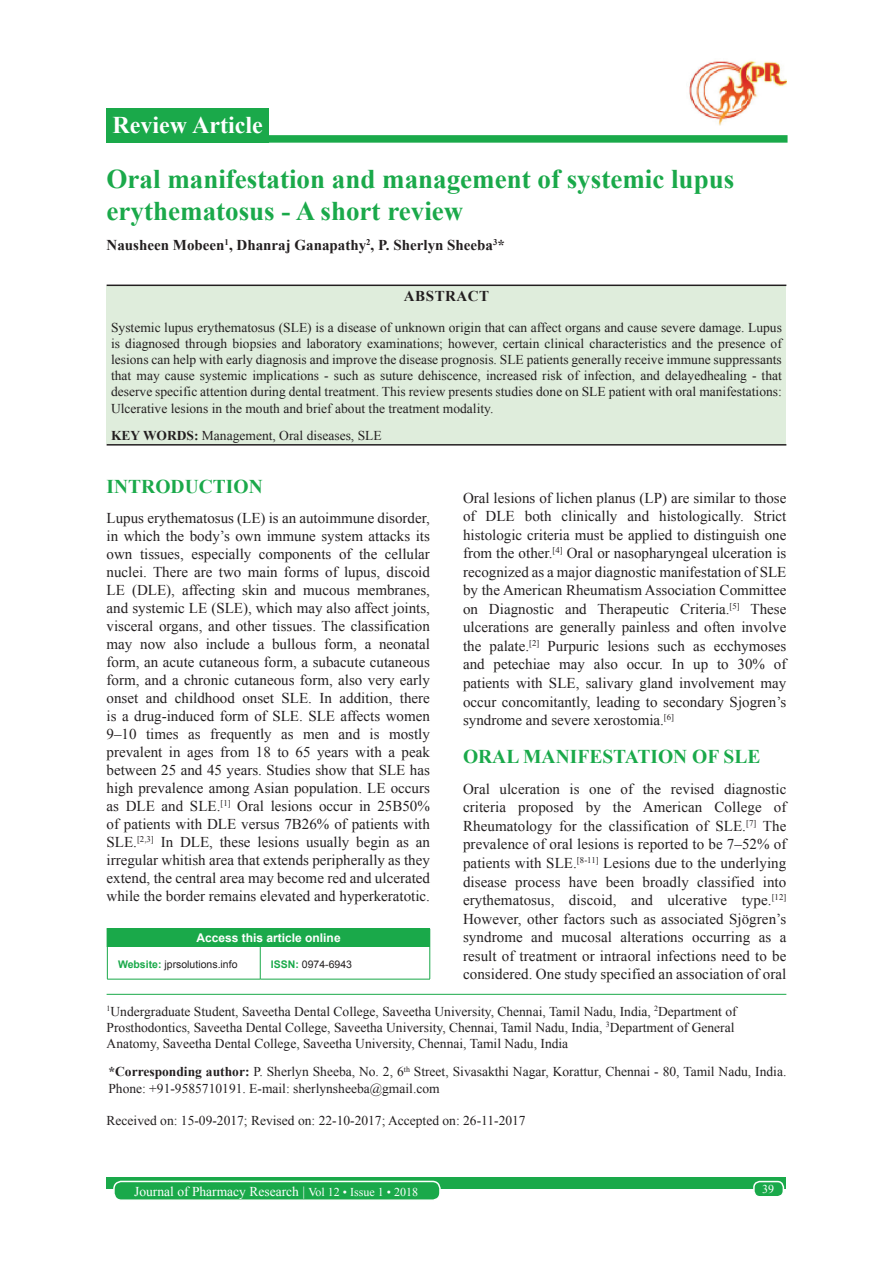
<style>
.page{position:relative;width:893px;height:1263px;background:#fff}
.page>*{position:absolute;margin:0;border:0;box-sizing:border-box;transform-origin:0 0}
.AT{font:700 27px/32.4px "Times New Roman";color:#1aa94a}
.AH{font:700 24px "Times New Roman";color:#fff}
.t1{font:700 19.5px "Times New Roman";color:#1aa94a}
.TX{font:15px/18.6px "Times New Roman";color:#231f20;text-align:justify}
.AU{font:700 15px "Times New Roman";color:#231f20}
.ABSH{font:700 15px "Times New Roman";letter-spacing:.035em;color:#231f20}
.ABS{font:13.5px/16.2px "Times New Roman";color:#231f20;text-align:justify}
.AFF{font:13.5px/16.2px "Times New Roman";color:#231f20}
.ADD{font:13.5px/16.2px "Times New Roman";color:#231f20}
.HIS{font:13.5px "Times New Roman";color:#231f20}
.foot1{font:13.5px "Times New Roman";color:#fff}
.KWD{font:13.5px "Times New Roman";color:#231f20}
.ATAO{font:700 12px "Arial";color:#fff}
.foot1-2{font:12px "Times New Roman";color:#fff}
.WEBSITE{font:10.5px "Arial";color:#231f20}
.s1{font-weight:700}
.s2{font-weight:700;color:#1aa94a}
.s3{font-size:12px}
</style>
<div class="page">
<div style="left:106px;top:1177px;width:680px;height:12px;background:#1aa94a"></div>
<div style="left:114px;top:1181px;width:325px;height:19px;background:#1aa94a;border-radius:7px"></div>
<div style="left:113px;top:1180px;width:327px;height:21px;border:2px solid #fff;border-radius:7px"></div>
<div style="left:753px;top:1181px;width:30px;height:15px;background:#1aa94a;border-radius:6px"></div>
<div style="left:752px;top:1180px;width:31px;height:17px;border:2px solid #fff;border-radius:6px"></div>
<div style="left:106px;top:108px;width:162px;height:34px;background:#1aa94a"></div>
<div style="left:265px;top:135px;width:522px;height:8px;background:#1aa94a"></div>
<div style="left:106px;top:286px;width:680px;height:158px;background:#dfeddc"></div>
<hr style="left:106px;top:284px;width:680px;height:2px;background:#231f20">
<hr style="left:106px;top:444px;width:680px;height:1px;background:#231f20">
<img style="left:689px;top:60px;width:97px;height:65px">
<hr style="left:106px;top:994px;width:680px;height:1px;background:#1aa94a">
<div style="left:107px;top:928px;width:322px;height:19px;background:#1aa94a"></div>
<svg style="left:106px;top:929px;width:1px;height:18px"></svg>
<hr style="left:106px;top:928px;width:154px;height:1px;background:#1aa94a">
<svg style="left:429px;top:928px;width:1px;height:19px"></svg>
<hr style="left:107px;top:947px;width:1px;height:32px;background:#1aa94a">
<hr style="left:107px;top:979px;width:153px;height:1px;background:#1aa94a">
<hr style="left:260px;top:947px;width:1px;height:32px;background:#1aa94a">
<hr style="left:429px;top:947px;width:1px;height:32px;background:#1aa94a">
<hr style="left:260px;top:979px;width:170px;height:1px;background:#1aa94a">
<p class="AH" style="left:112px;top:108px;width:151px">Review Article</p>
<p class="AT" style="left:106px;top:162px;width:628px">Oral manifestation and management of systemic lupus erythematosus - A short review</p>
<p class="AU" style="left:106px;top:234px;width:400px">Nausheen Mobeen<sup>1</sup>, Dhanraj Ganapathy<sup>2</sup>, P. Sherlyn Sheeba<sup>3</sup>*</p>
<p class="ABSH" style="left:403px;top:285px;width:87px">ABSTRACT</p>
<p class="ABS" style="left:111px;top:318px;width:672px">Systemic lupus erythematosus (SLE) is a disease of unknown origin that can affect organs and cause severe damage. Lupus is diagnosed through biopsies and laboratory examinations; however, certain clinical characteristics and the presence of lesions can help with early diagnosis and improve the disease prognosis. SLE patients generally receive immune suppressants that may cause systemic implications - such as suture dehiscence, increased risk of infection, and delayedhealing - that deserve specific attention during dental treatment. This review presents studies done on SLE patient with oral manifestations:<br>Ulcerative lesions in the mouth and brief about the treatment modality.</p>
<p class="KWD" style="left:111px;top:425px;width:272px"><span class="s1">KEY WORDS:</span> Management, Oral diseases, SLE</p>
<h1 class="t1" style="left:106px;top:473px;width:157px">INTRODUCTION</h1>
<p class="TX" style="left:106px;top:509px;width:325px;line-height:18px">Lupus erythematosus (LE) is an autoimmune disorder, in which the body’s own immune system attacks its own tissues, especially components of the cellular nuclei. There are two main forms of lupus, discoid LE (DLE), affecting skin and mucous membranes, and systemic LE (SLE), which may also affect joints, visceral organs, and other tissues. The classification may now also include a bullous form, a neonatal form, an acute cutaneous form, a subacute cutaneous form, and a chronic cutaneous form, also very early onset and childhood onset SLE. In addition, there is a drug-induced form of SLE. SLE affects women 9–10 times as frequently as men and is mostly prevalent in ages from 18 to 65 years with a peak between 25 and 45 years. Studies show that SLE has high prevalence among Asian population. LE occurs as DLE and SLE.<sup>[1]</sup> Oral lesions occur in 25B50% of patients with DLE versus 7B26% of patients with SLE.<sup>[2,3]</sup> In DLE, these lesions usually begin as an irregular whitish area that extends peripherally as they extend, the central area may become red and ulcerated while the border remains elevated and hyperkeratotic.</p>
<p class="ATAO" style="left:196px;top:929px;width:146px">Access this article online</p>
<p class="WEBSITE" style="left:118px;top:957px;width:121px"><span class="s2">Website:</span> jprsolutions.info</p>
<p class="WEBSITE" style="left:271px;top:957px;width:83px"><span class="s2">ISSN:</span> 0974-6943</p>
<p class="TX" style="left:463px;top:488px;width:325px">Oral lesions of lichen planus (LP) are similar to those of DLE both clinically and histologically. Strict histologic criteria must be applied to distinguish one from the other.<sup>[4]</sup> Oral or nasopharyngeal ulceration is recognized as a major diagnostic manifestation of SLE by the American Rheumatism Association Committee on Diagnostic and Therapeutic Criteria.<sup>[5]</sup> These ulcerations are generally painless and often involve the palate.<sup>[2]</sup> Purpuric lesions such as ecchymoses and petechiae may also occur. In up to 30% of patients with SLE, salivary gland involvement may occur concomitantly, leading to secondary Sjogren’s syndrome and severe xerostomia.<sup>[6]</sup></p>
<h1 class="t1" style="left:463px;top:742px;width:299px">ORAL MANIFESTATION OF SLE</h1>
<p class="TX" style="left:463px;top:779px;width:325px">Oral ulceration is one of the revised diagnostic criteria proposed by the American College of Rheumatology for the classification of SLE.<sup>[7]</sup> The prevalence of oral lesions is reported to be 7–52% of patients with SLE.<sup>[8-11]</sup> Lesions due to the underlying disease process have been broadly classified into erythematosus, discoid, and ulcerative type.<sup>[12] </sup>However, other factors such as associated Sjögren’s syndrome and mucosal alterations occurring as a result of treatment or intraoral infections need to be considered. One study specified an association of oral</p>
<p class="AFF" style="left:106px;top:1002px;width:631px"><sup>1</sup>Undergraduate Student, Saveetha Dental College, Saveetha University, Chennai, Tamil Nadu, India, <sup>2</sup>Department of<br>Prosthodontics, Saveetha Dental College, Saveetha University, Chennai, Tamil Nadu, India, <sup>3</sup>Department of General<br>Anatomy, Saveetha Dental College, Saveetha University, Chennai, Tamil Nadu, India</p>
<p class="ADD" style="left:108px;top:1063px;width:679px"><span class="s1">*Corresponding author:</span> P. Sherlyn Sheeba, No. 2, 6<sup>th</sup> Street, Sivasakthi Nagar, Korattur, Chennai - 80, Tamil Nadu, India.<br>Phone: +91-9585710191. E-mail: sherlynsheeba@gmail.com</p>
<p class="HIS" style="left:106px;top:1111px;width:420px">Received on: 15-09-2017; Revised on: 22-10-2017; Accepted on: 26-11-2017</p>
<p class="foot1" style="left:134px;top:1181px;width:285px">Journal of Pharmacy Research | <span class="s3">Vol 12 • Issue 1 • 2018</span></p>
<p class="foot1-2" style="left:761px;top:1180px;width:13px">39</p>
</div>
